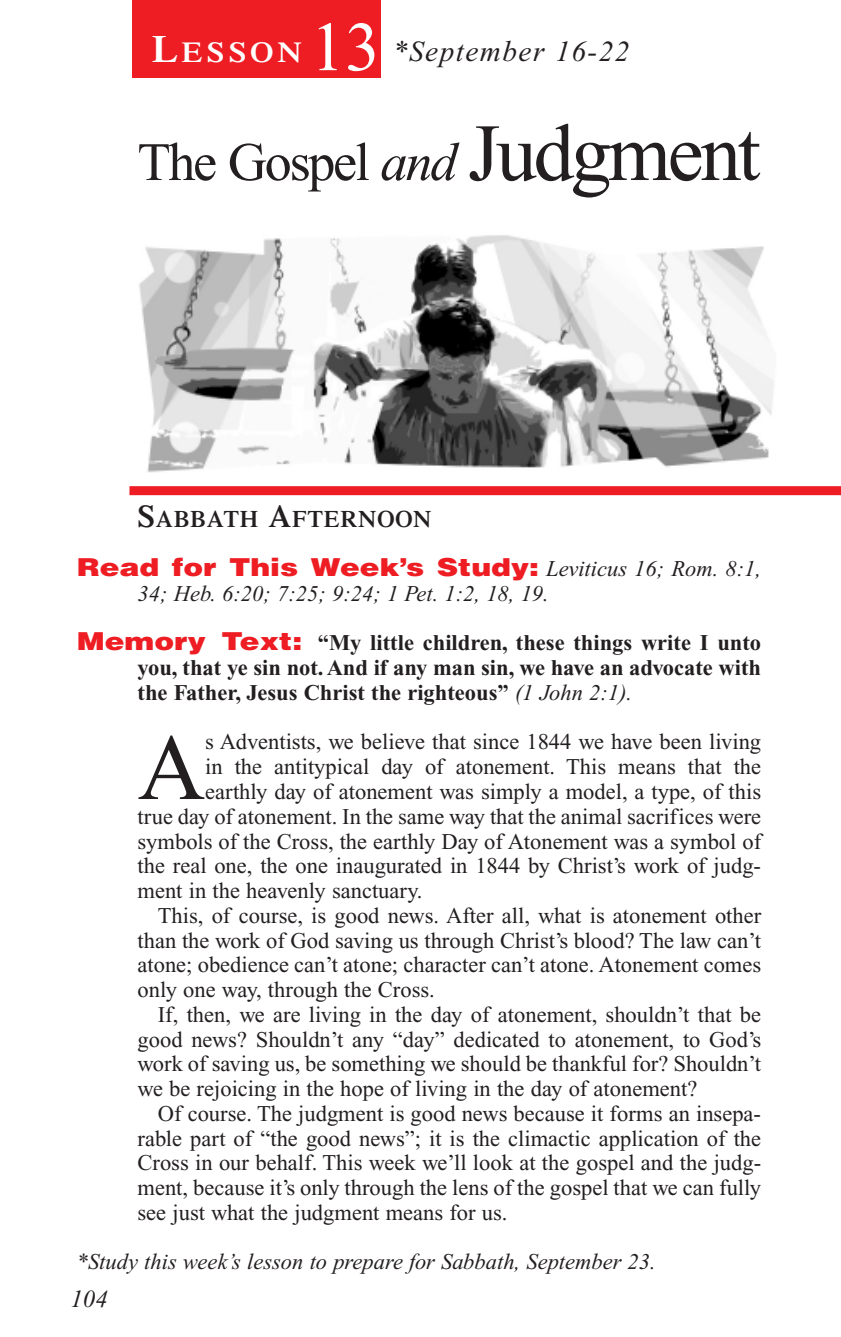
<style>
.page{position:relative;width:841px;height:1337px;background:#fff}
.page>*{position:absolute;margin:0;border:0;box-sizing:border-box;transform-origin:0 0}
.t1{font:93.83px "Times New Roman";color:#231f20}
.t2{font:69.75px "Times New Roman";color:#fff}
.t3{font:54px "Times New Roman";letter-spacing:-.04em;color:#231f20}
.t4{font:italic 29.25px "Times New Roman";letter-spacing:.05em;color:#231f20}
.t5{font:600 28.8px "Times";letter-spacing:.135em;color:#fff;scale:1.1 1}
.t6{font:900 24.75px "Helvetica";color:#ee1d23;scale:1.2 1}
.t7{font:italic 24.75px "Times New Roman";color:#231f20}
.t8{font:600 23.62px "Times";letter-spacing:.035em;color:#231f20}
.t9{font:22.5px "Times New Roman";color:#231f20}
.t10{font:700 22.5px/24.8px "Times New Roman";color:#231f20;text-align:justify}
.t11{font:italic 22.5px "Times New Roman";color:#231f20}
.s1{font-size:38.25px}
.s2{font-style:italic}
.s3{font-size:81px}
.s4{font-size:31.5px}
.s5{font-family:"Times New Roman";font-weight:400;font-style:italic;font-size:22.5px;color:#231f20}
.s6{font-family:"Helvetica";font-weight:900;font-size:24.75px;color:#ee1d23}
.s7{font-weight:400;font-style:italic}
</style>
<div class="page">
<img style="left:139px;top:235px;width:635px;height:238px">
<div style="left:132px;top:0;width:249px;height:78px;background:#ee1d23"></div>
<div style="left:129px;top:486px;width:711px;height:9px;background:#ee1d23"></div>
<p class="t5" style="left:152px;top:42px;width:138px"><span class="s1">L</span>ESSON</p>
<h2 class="t2" style="left:310px;top:22px;width:71px">13</h2>
<h3 class="t4" style="left:393px;top:41px;width:238px">*September 16-22</h3>
<h3 class="t3" style="left:137px;top:142px;width:624px">The Gospel <span class="s2">and</span> <span class="s3">Judgment</span></h3>
<p class="t8" style="left:137px;top:510px;width:295px"><span class="s4">S</span>ABBATH <span class="s4">A</span>FTERNOON</p>
<p class="t6" style="left:77px;top:553px;width:571px">Read for This Week’s Study: <span class="s5">Leviticus 16; Rom. 8:1,</span></p>
<p class="t11" style="left:137px;top:585px;width:412px">34; Heb. 6:20; 7:25; 9:24; 1 Pet. 1:2, 18, 19.</p>
<p class="t10" style="left:137px;top:633px;width:625px;text-indent:-61px"><span class="s6">Memory Text:</span> “My little children, these things write I unto you, that ye sin not. And if any man sin, we have an advocate with the Father, Jesus Christ the righteous” <span class="s7">(1 John 2:1).</span></p>
<h1 class="t1" style="left:137px;top:734px;width:69px">A</h1>
<p class="t9" style="left:205px;top:734px;width:557px">s Adventists, we believe that since 1844 we have been living</p>
<p class="t9" style="left:205px;top:758px;width:557px">in the antitypical day of atonement. This means that the</p>
<p class="t9" style="left:205px;top:783px;width:557px">earthly day of atonement was simply a model, a type, of this</p>
<p class="t9" style="left:137px;top:808px;width:625px">true day of atonement. In the same way that the animal sacrifices were</p>
<p class="t9" style="left:137px;top:833px;width:625px">symbols of the Cross, the earthly Day of Atonement was a symbol of</p>
<p class="t9" style="left:137px;top:857px;width:625px">the real one, the one inaugurated in 1844 by Christ’s work of judg-</p>
<p class="t9" style="left:137px;top:882px;width:286px">ment in the heavenly sanctuary.</p>
<p class="t9" style="left:158px;top:907px;width:605px">This, of course, is good news. After all, what is atonement other</p>
<p class="t9" style="left:137px;top:932px;width:625px">than the work of God saving us through Christ’s blood? The law can’t</p>
<p class="t9" style="left:137px;top:956px;width:625px">atone; obedience can’t atone; character can’t atone. Atonement comes</p>
<p class="t9" style="left:137px;top:981px;width:299px">only one way, through the Cross.</p>
<p class="t9" style="left:158px;top:1006px;width:604px">If, then, we are living in the day of atonement, shouldn’t that be</p>
<p class="t9" style="left:137px;top:1031px;width:625px">good news? Shouldn’t any “day” dedicated to atonement, to God’s</p>
<p class="t9" style="left:137px;top:1055px;width:625px">work of saving us, be something we should be thankful for? Shouldn’t</p>
<p class="t9" style="left:137px;top:1080px;width:561px">we be rejoicing in the hope of living in the day of atonement?</p>
<p class="t9" style="left:158px;top:1105px;width:604px">Of course. The judgment is good news because it forms an insepa-</p>
<p class="t9" style="left:137px;top:1130px;width:625px">rable part of “the good news”; it is the climactic application of the</p>
<p class="t9" style="left:137px;top:1154px;width:625px">Cross in our behalf. This week we’ll look at the gospel and the judg-</p>
<p class="t9" style="left:137px;top:1179px;width:625px">ment, because it’s only through the lens of the gospel that we can fully</p>
<p class="t9" style="left:137px;top:1204px;width:371px">see just what the judgment means for us.</p>
<p class="t11" style="left:77px;top:1253px;width:580px">*Study this week’s lesson to prepare for Sabbath, September 23.</p>
<p class="t7" style="left:71px;top:1289px;width:39px">104</p>
</div>
